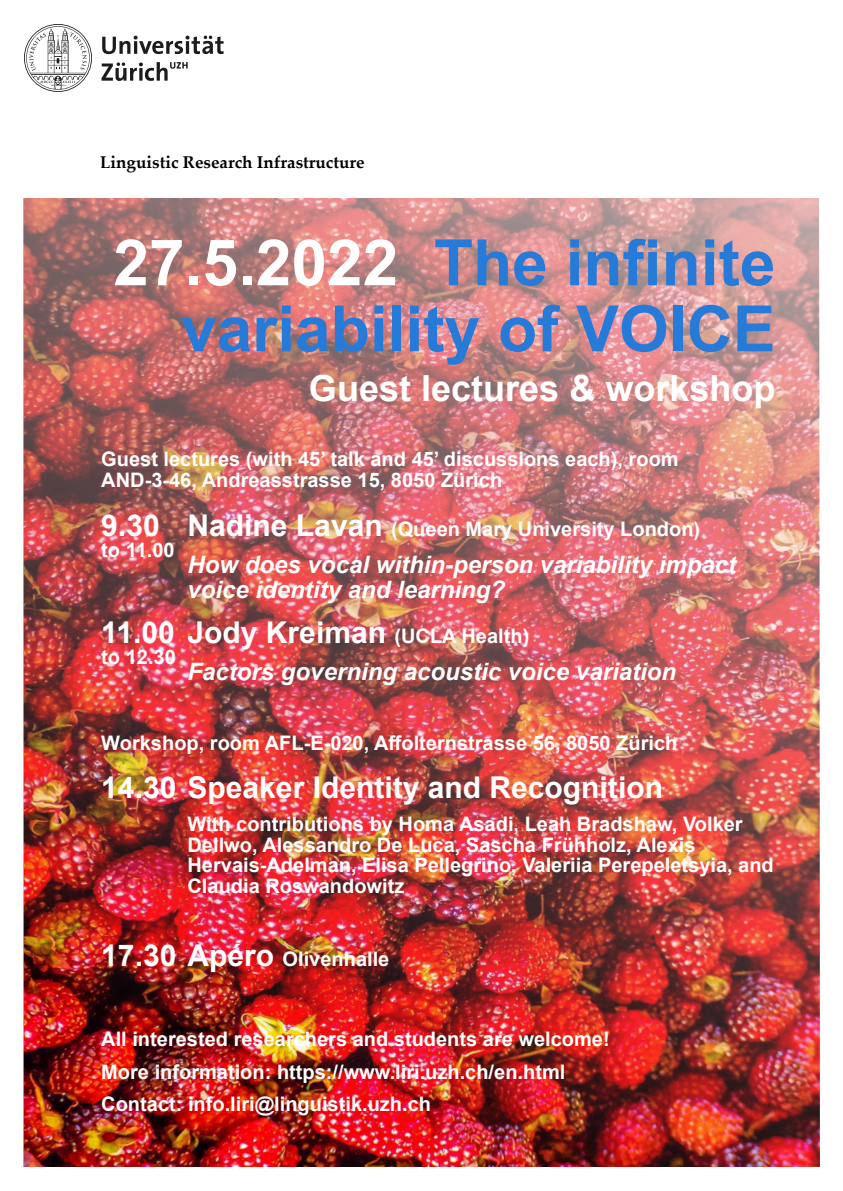
<style>
.page{position:relative;width:843px;height:1191px;background:#fff}
.page>*{position:absolute;margin:0;border:0;box-sizing:border-box;transform-origin:0 0}
.t1{font:700 64px/66.1px "Arial";color:#267bd9;text-align:right}
.t2{font:700 36px "Arial";color:#fff}
.t3{font:700 30px "Arial";color:#fff}
.t4{font:italic 700 24px/24.8px "Arial";color:#fff}
.t5{font:700 20px/20.7px "Arial";color:#fff}
.t6{font:700 17px "Palatino Linotype";color:#000}
.s1{color:#fff}
.s2{font-size:30px}
</style>
<div class="page">
<svg style="left:24px;top:24px;width:199px;height:68px"></svg>
<img style="left:24px;top:198px;width:794px;height:969px">
<p class="t6" style="left:100px;top:156px;width:266px">Linguistic Research Infrastructure</p>
<h1 class="t1" style="left:113px;top:236px;width:663px"><span class="s1">27.5.2022</span> The infinite variability of VOICE</h1>
<h2 class="t2" style="left:309px;top:374px;width:468px">Guest lectures &amp; workshop</h2>
<p class="t5" style="left:101px;top:450px;width:578px">Guest lectures (with 45’ talk and 45’ discussions each), room<br>AND-3-46, Andreasstrasse 15, 8050 Zürich</p>
<h3 class="t3" style="left:101px;top:514px;width:60px">9.30</h3>
<p class="t5" style="left:101px;top:541px;width:75px">to 11.00</p>
<p class="t5" style="left:187px;top:521px;width:514px"><span class="s2">Nadine Lavan</span> (Queen Mary University London)</p>
<p class="t4" style="left:187px;top:554px;width:550px">How does vocal within-person variability impact voice identity and learning?</p>
<h3 class="t3" style="left:101px;top:622px;width:75px">11.00</h3>
<p class="t5" style="left:101px;top:649px;width:76px">to 12.30</p>
<p class="t5" style="left:187px;top:628px;width:343px"><span class="s2">Jody Kreiman</span> (UCLA Health)</p>
<p class="t4" style="left:187px;top:662px;width:490px">Factors governing acoustic voice variation</p>
<p class="t5" style="left:101px;top:735px;width:577px">Workshop, room AFL-E-020, Affolternstrasse 56, 8050 Zürich</p>
<h3 class="t3" style="left:101px;top:777px;width:563px">14.30 Speaker Identity and Recognition</h3>
<p class="t5" style="left:187px;top:815px;width:587px">With contributions by Homa Asadi, Leah Bradshaw, Volker Dellwo, Alessandro De Luca, Sascha Frühholz, Alexis Hervais-Adelman, Elisa Pellegrino, Valeriia Perepeletsyia, and Claudia Roswandowitz</p>
<p class="t5" style="left:101px;top:951px;width:289px"><span class="s2">17.30 Apéro</span> Olivenhalle</p>
<p class="t5" style="left:101px;top:1024px;width:510px;line-height:32.7px">All interested researchers and students are welcome!<br>More information: https://www.liri.uzh.ch/en.html<br>Contact: info.liri@linguistik.uzh.ch</p>
</div>
